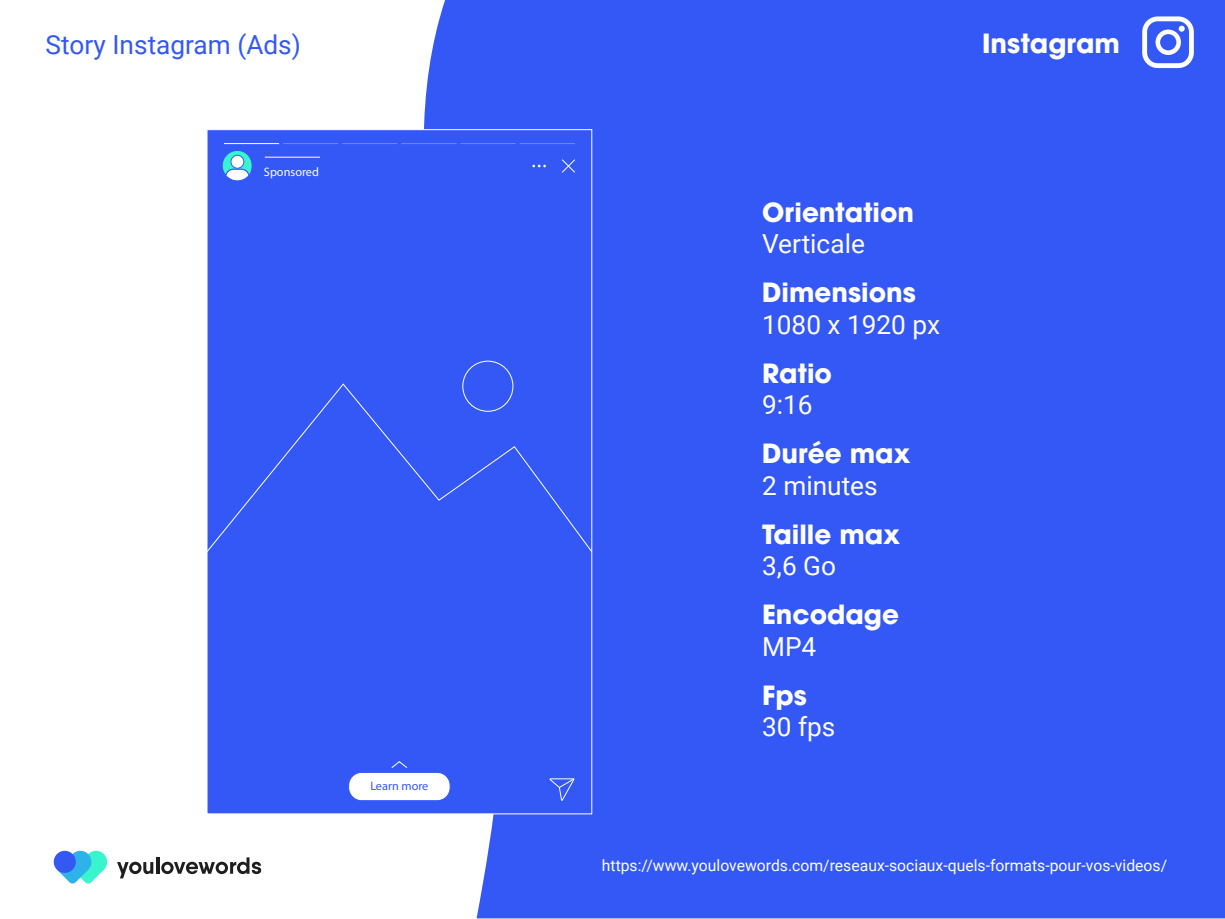
<style>
.page{position:relative;width:1225px;height:919px;background:#fff}
.page>*{position:absolute;margin:0;border:0;box-sizing:border-box;transform-origin:0 0}
.t1{font:700 26.25px "Avant Garde LT";color:#fff}
.t2{font:26.25px "Roboto";color:#fff}
.t3{font:26.25px "Roboto";color:#3458f6}
.t4{font:15.75px "Roboto";color:#fff}
.t5{font:12.25px "Myriad Pro";color:#fff}
.t6{font:12.25px "Myriad Pro";color:#3458f6}
</style>
<div class="page">
<div style="left:424px;top:0;width:801px;height:918px;background:#3458f6"></div>
<svg style="left:57px;top:870px;width:47px;height:14px"></svg>
<div style="left:85px;top:851px;width:22px;height:22px;background:#38f5ce;border-radius:50%"></div>
<div style="left:69px;top:851px;width:22px;height:22px;background:#2eb2ea;border-radius:50%"></div>
<div style="left:54px;top:851px;width:22px;height:22px;background:#3459f2;border-radius:50%"></div>
<svg style="left:117px;top:861px;width:36px;height:17px"></svg>
<hr style="left:156px;top:857px;width:3px;height:17px;background:#1e1e1e">
<svg style="left:161px;top:857px;width:100px;height:17px"></svg>
<svg style="left:1142px;top:16px;width:52px;height:52px"></svg>
<div style="left:207px;top:129px;width:385px;height:685px;background:#3458f6;border:1px solid #fff"></div>
<svg style="left:207px;top:383px;width:386px;height:170px"></svg>
<div style="left:462px;top:361px;width:51px;height:51px;border:1px solid #fff;border-radius:50%"></div>
<hr style="left:224px;top:143px;width:55px;height:1px;background:#fff">
<hr style="left:283px;top:143px;width:55px;height:1px;background:#fff">
<hr style="left:342px;top:143px;width:55px;height:1px;background:#fff">
<hr style="left:401px;top:143px;width:56px;height:1px;background:#fff">
<hr style="left:461px;top:143px;width:55px;height:1px;background:#fff">
<hr style="left:520px;top:143px;width:55px;height:1px;background:#fff">
<svg style="left:562px;top:159px;width:13px;height:14px"></svg>
<svg style="left:532px;top:165px;width:14px;height:2px"></svg>
<div style="left:349px;top:772px;width:101px;height:28px;background:#fff;border-radius:13px"></div>
<div style="left:348px;top:772px;width:103px;height:29px;border:1px solid #3458f6;border-radius:13px"></div>
<hr style="left:265px;top:157px;width:55px;height:1px;background:#fff">
<svg style="left:391px;top:761px;width:17px;height:7px"></svg>
<svg style="left:549px;top:778px;width:26px;height:23px"></svg>
<svg style="left:222px;top:151px;width:30px;height:30px"></svg>
<div style="left:231px;top:155px;width:13px;height:13px;background:#fff;border-radius:50%"></div>
<div style="left:231px;top:155px;width:13px;height:14px;border:1px solid #3458f6;border-radius:50%"></div>
<h1 class="t3" style="left:46px;top:26px;width:257px">Story Instagram (Ads)</h1>
<h1 class="t1" style="left:982px;top:27px;width:139px">Instagram</h1>
<p class="t5" style="left:264px;top:164px;width:57px">Sponsored</p>
<p class="t6" style="left:370px;top:779px;width:60px">Learn more</p>
<h1 class="t1" style="left:762px;top:195px;width:154px">Orientation</h1>
<h1 class="t2" style="left:762px;top:225px;width:104px">Verticale</h1>
<h1 class="t1" style="left:762px;top:275px;width:155px">Dimensions</h1>
<h1 class="t2" style="left:762px;top:306px;width:179px">1080 x 1920 px</h1>
<h1 class="t1" style="left:762px;top:356px;width:71px">Ratio</h1>
<h1 class="t2" style="left:762px;top:386px;width:52px">9:16</h1>
<h1 class="t1" style="left:762px;top:436px;width:150px">Durée max</h1>
<h1 class="t2" style="left:762px;top:467px;width:117px">2 minutes</h1>
<h1 class="t1" style="left:762px;top:517px;width:139px">Taille max</h1>
<h1 class="t2" style="left:762px;top:547px;width:75px">3,6 Go</h1>
<h1 class="t1" style="left:762px;top:597px;width:138px">Encodage</h1>
<h1 class="t2" style="left:762px;top:628px;width:56px">MP4</h1>
<h1 class="t1" style="left:762px;top:678px;width:46px">Fps</h1>
<h1 class="t2" style="left:762px;top:708px;width:75px">30 fps</h1>
<p class="t4" style="left:602px;top:854px;width:567px">https://www.youlovewords.com/reseaux-sociaux-quels-formats-pour-vos-videos/</p>
</div>
